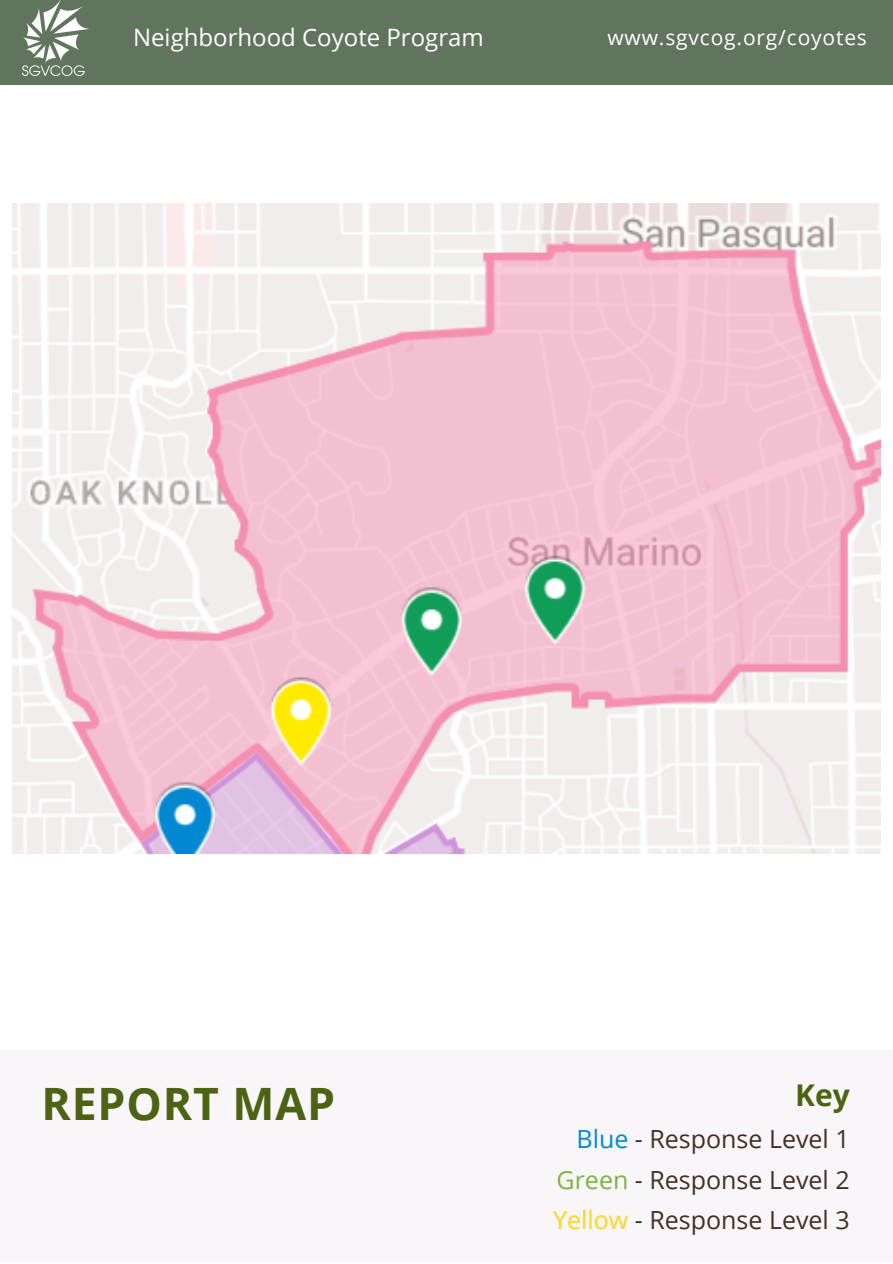
<style>
.page{position:relative;width:893px;height:1264px;background:#fff}
.page>*{position:absolute;margin:0;border:0;box-sizing:border-box;transform-origin:0 0}
.t1{font:700 44.55px "Open Sans";letter-spacing:.02em;color:#4b6312}
.t2{font:700 30px "Open Sans";color:#4b6312}
.t3{font:25.05px "Open Sans";color:#433022}
.t4{font:24px "Open Sans";color:#fff}
.t5{font:21px "Open Sans";letter-spacing:.04em;color:#fff}
.s1{color:#0289d1}
.s2{color:#7cb342}
.s3{color:#ffd51e}
</style>
<div class="page">
<div style="left:0;top:1050px;width:892px;height:212px;background:#f9f6f9"></div>
<div style="left:0;top:0;width:892px;height:85px;background:#61745d"></div>
<img style="left:23px;top:0;width:66px;height:76px">
<img style="left:13px;top:203px;width:866px;height:650px">
<p class="t4" style="left:133px;top:20px;width:352px">Neighborhood Coyote Program</p>
<p class="t5" style="left:607px;top:23px;width:261px">www.sgvcog.org/coyotes</p>
<p class="t1" style="left:41px;top:1072px;width:295px">REPORT MAP</p>
<p class="t2" style="left:795px;top:1073px;width:56px">Key</p>
<p class="t3" style="left:576px;top:1121px;width:275px"><span class="s1">Blue</span> - Response Level 1</p>
<p class="t3" style="left:556px;top:1162px;width:294px"><span class="s2">Green</span> - Response Level 2</p>
<p class="t3" style="left:553px;top:1202px;width:298px"><span class="s3">Yellow</span> - Response Level 3</p>
</div>
